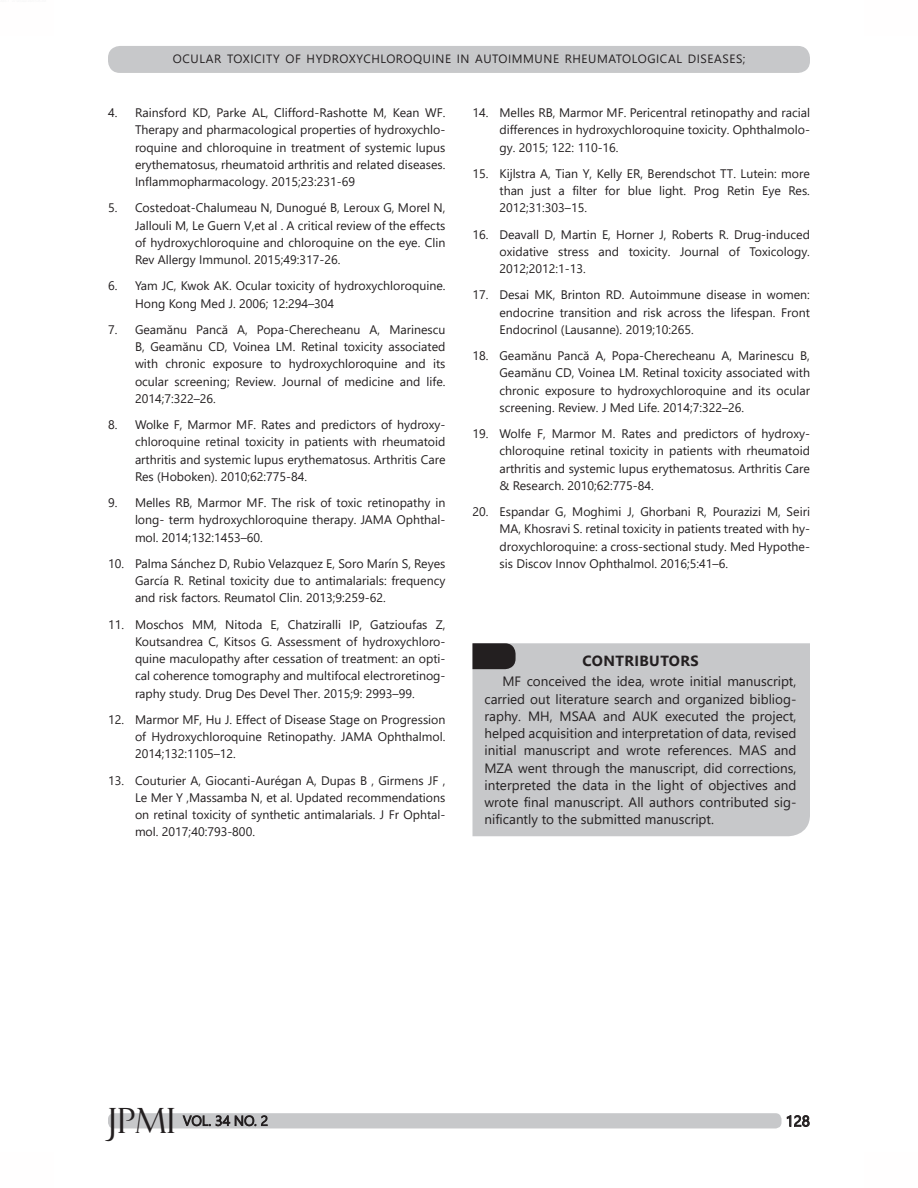
<style>
.page{position:relative;width:918px;height:1188px;background:#fff}
.page>*{position:absolute;margin:0;border:0;box-sizing:border-box;transform-origin:0 0}
.t1{font:34.8px "Felix Titling";color:#231f20}
.t2{font:15px "Segoe UI";color:#231f20}
.frame_text_first_pag{font:700 14.7px "Segoe UI";letter-spacing:.03em;color:#231f20}
.t3{font:300 13.8px "Segoe UI";color:#231f20}
.Body_Text{font:13.5px/17.2px "Segoe UI";color:#231f20;text-align:justify}
.t4{font:12.3px/17.2px "Segoe UI";color:#231f20;text-align:justify}
.t5{font:12px "Segoe UI";letter-spacing:.05em;color:#231f20}
</style>
<div class="page">
<div style="left:108px;top:1113px;width:674px;height:15px;background:#c7c8ca;border-radius:6px"></div>
<div style="left:108px;top:46px;width:702px;height:27px;background:#c7c8ca;border-radius:12px"></div>
<svg style="left:182px;top:1115px;width:86px;height:12px"></svg>
<svg style="left:787px;top:1115px;width:23px;height:12px"></svg>
<div style="left:472px;top:643px;width:338px;height:193px;background:#c7c8ca"></div>
<svg style="left:472px;top:643px;width:44px;height:26px"></svg>
<p class="t5" style="left:173px;top:48px;width:574px">OCULAR TOXICITY OF HYDROXYCHLOROQUINE IN AUTOIMMUNE RHEUMATOLOGICAL DISEASES;</p>
<p class="t4" style="left:135px;top:103px;width:312px;text-indent:-27px">4. Rainsford KD, Parke AL, Clifford-Rashotte M, Kean WF.<br>Therapy and pharmacological properties of hydroxychlo&shy;roquine and chloroquine in treatment of systemic lupus erythematosus, rheumatoid arthritis and related diseases.<br>Inflammopharmacology. 2015;23:231-69</p>
<p class="t4" style="left:135px;top:198px;width:312px;text-indent:-27px">5. Costedoat-Chalumeau N, Dunogué B, Leroux G, Morel N, Jallouli M, Le Guern V,et al . A critical review of the effects of hydroxychloroquine and chloroquine on the eye. Clin Rev Allergy Immunol. 2015;49:317-26.</p>
<p class="t4" style="left:135px;top:276px;width:312px;text-indent:-27px">6. Yam JC, Kwok AK. Ocular toxicity of hydroxychloroquine.<br>Hong Kong Med J. 2006; 12:294–304</p>
<p class="t4" style="left:135px;top:320px;width:312px;text-indent:-27px">7. Geamănu Pancă A, Popa-Cherecheanu A, Marinescu B, Geamănu CD, Voinea LM. Retinal toxicity associated with chronic exposure to hydroxychloroquine and its ocular screening; Review. Journal of medicine and life.<br>2014;7:322–26.</p>
<p class="t4" style="left:135px;top:415px;width:312px;text-indent:-27px">8. Wolke F, Marmor MF. Rates and predictors of hydroxy&shy;chloroquine retinal toxicity in patients with rheumatoid arthritis and systemic lupus erythematosus. Arthritis Care Res (Hoboken). 2010;62:775-84.</p>
<p class="t4" style="left:135px;top:493px;width:312px;text-indent:-27px">9. Melles RB, Marmor MF. The risk of toxic retinopathy in long- term hydroxychloroquine therapy. JAMA Ophthal&shy;mol. 2014;132:1453–60.</p>
<p class="t4" style="left:135px;top:554px;width:312px;text-indent:-27px">10. Palma Sánchez D, Rubio Velazquez E, Soro Marín S, Reyes García R. Retinal toxicity due to antimalarials: frequency and risk factors. Reumatol Clin. 2013;9:259-62.</p>
<p class="t4" style="left:135px;top:614px;width:312px;text-indent:-27px">11. Moschos MM, Nitoda E, Chatziralli IP, Gatzioufas Z, Koutsandrea C, Kitsos G. Assessment of hydroxychloro&shy;quine maculopathy after cessation of treatment: an opti&shy;cal coherence tomography and multifocal electroretinog&shy;raphy study. Drug Des Devel Ther. 2015;9: 2993–99.</p>
<p class="t4" style="left:135px;top:710px;width:312px;text-indent:-27px">12. Marmor MF, Hu J. Effect of Disease Stage on Progression of Hydroxychloroquine Retinopathy. JAMA Ophthalmol.<br>2014;132:1105–12.</p>
<p class="t4" style="left:135px;top:770px;width:312px;text-indent:-27px">13. Couturier A, Giocanti-Aurégan A, Dupas B , Girmens JF , Le Mer Y ,Massamba N, et al. Updated recommendations on retinal toxicity of synthetic antimalarials. J Fr Ophtal&shy;mol. 2017;40:793-800.</p>
<p class="t4" style="left:500px;top:103px;width:312px;text-indent:-27px">14. Melles RB, Marmor MF. Pericentral retinopathy and racial differences in hydroxychloroquine toxicity. Ophthalmolo&shy;gy. 2015; 122: 110-16.</p>
<p class="t4" style="left:500px;top:164px;width:312px;text-indent:-27px">15. Kijlstra A, Tian Y, Kelly ER, Berendschot TT. Lutein: more than just a filter for blue light. Prog Retin Eye Res.<br>2012;31:303–15.</p>
<p class="t4" style="left:500px;top:224px;width:312px;text-indent:-27px">16. Deavall D, Martin E, Horner J, Roberts R. Drug-induced oxidative stress and toxicity. Journal of Toxicology.<br>2012;2012:1-13.</p>
<p class="t4" style="left:500px;top:285px;width:312px;text-indent:-27px">17. Desai MK, Brinton RD. Autoimmune disease in women: endocrine transition and risk across the lifespan. Front Endocrinol (Lausanne). 2019;10:265.</p>
<p class="t4" style="left:500px;top:346px;width:312px;text-indent:-27px">18. Geamănu Pancă A, Popa-Cherecheanu A, Marinescu B, Geamănu CD, Voinea LM. Retinal toxicity associated with chronic exposure to hydroxychloroquine and its ocular screening. Review. J Med Life. 2014;7:322–26.</p>
<p class="t4" style="left:500px;top:424px;width:312px;text-indent:-27px">19. Wolfe F, Marmor M. Rates and predictors of hydroxy&shy;chloroquine retinal toxicity in patients with rheumatoid arthritis and systemic lupus erythematosus. Arthritis Care &amp; Research. 2010;62:775-84.</p>
<p class="t4" style="left:500px;top:502px;width:312px;text-indent:-27px">20. Espandar G, Moghimi J, Ghorbani R, Pourazizi M, Seiri MA, Khosravi S. retinal toxicity in patients treated with hy&shy;droxychloroquine: a cross-sectional study. Med Hypothe&shy;sis Discov Innov Ophthalmol. 2016;5:41–6.</p>
<p class="frame_text_first_pag" style="left:582px;top:647px;width:118px">CONTRIBUTORS</p>
<p class="Body_Text" style="left:484px;top:672px;width:314px;text-indent:18px">MF conceived the idea, wrote initial manuscript, carried out literature search and organized bibliog&shy;raphy. MH, MSAA and AUK executed the project, helped acquisition and interpretation of data, revised initial manuscript and wrote references. MAS and MZA went through the manuscript, did corrections, interpreted the data in the light of objectives and wrote final manuscript. All authors contributed sig&shy;nificantly to the submitted manuscript.</p>
<h1 class="t1" style="left:108px;top:1101px;width:69px">JPMI</h1>
<p class="t3" style="left:183px;top:1108px;width:87px">VOL. 34 NO. 2</p>
<p class="t2" style="left:786px;top:1107px;width:26px">128</p>
</div>
